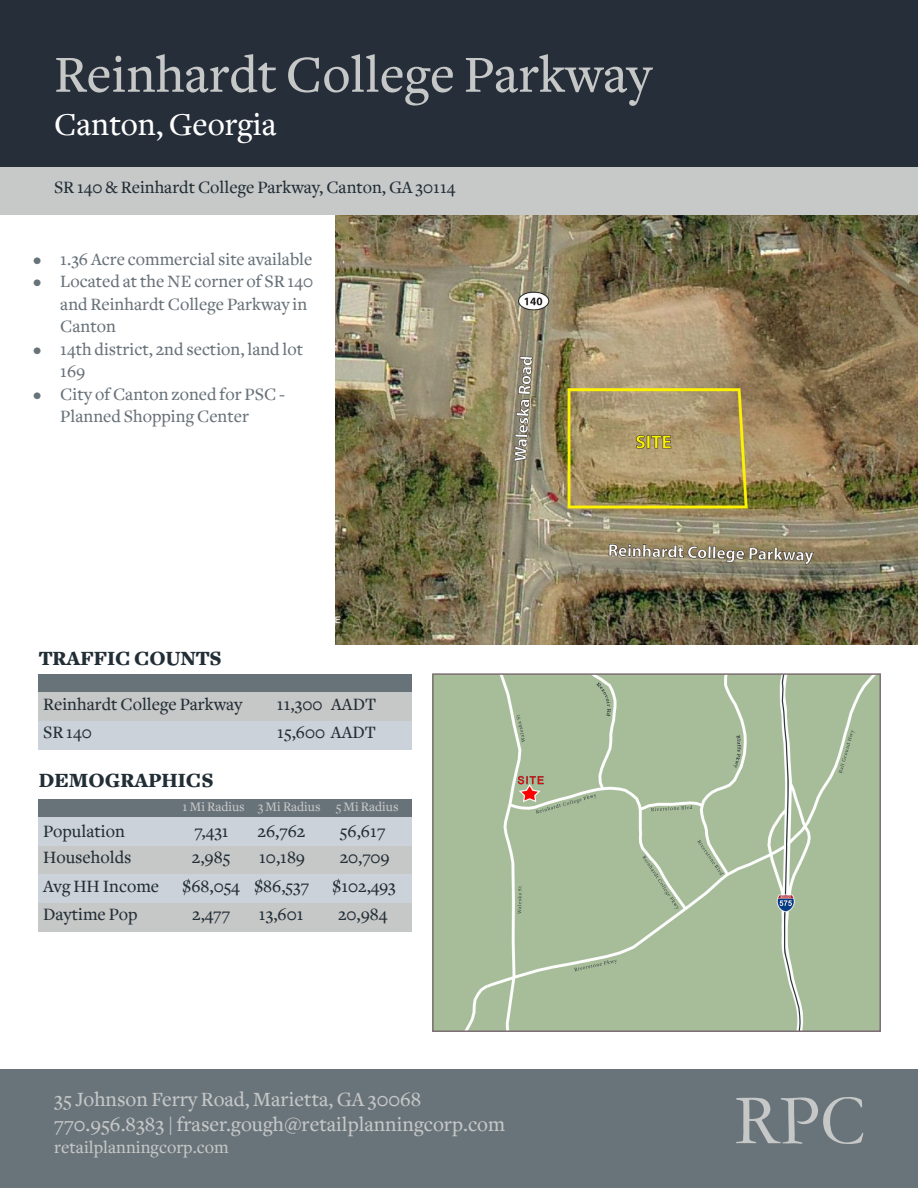
<style>
.page{position:relative;width:918px;height:1188px;background:#fff}
.page>*{position:absolute;margin:0;border:0;box-sizing:border-box;transform-origin:0 0}
.t1{font:72px "Garamond";color:#c6c7c7}
.t2{font:500 54px "Freight Text";color:#c6c7c7}
.t3{font:500 33px "Freight Text";color:#fff}
.t4{font:500 21px "Freight Text";color:#c6c7c7}
.t5{font:900 21px "Freight Text";color:#222e36}
.t6{font:500 18px "Freight Text";color:#222e36}
.t7{font:500 18px/22.5px "Freight Text";color:#687279}
.t8{font:500 18px "Freight Text";color:#c6c7c7}
.t9{font:500 13.5px "Freight Text";color:#c6c7c7}
</style>
<div class="page">
<div style="left:0;top:1069px;width:918px;height:119px;background:#69747a"></div>
<div style="left:0;top:0;width:918px;height:167px;background:#262e39"></div>
<div style="left:0;top:167px;width:918px;height:48px;background:#c7c9c9"></div>
<div style="left:39px;top:674px;width:373px;height:19px;background:#687279"></div>
<div style="left:39px;top:799px;width:373px;height:19px;background:#687279"></div>
<div style="left:39px;top:693px;width:373px;height:28px;background:#c6c7c7"></div>
<div style="left:39px;top:846px;width:373px;height:28px;background:#c6c7c7"></div>
<div style="left:39px;top:903px;width:373px;height:28px;background:#c6c7c7"></div>
<div style="left:39px;top:818px;width:373px;height:28px;background:#ccd2d9"></div>
<div style="left:39px;top:721px;width:373px;height:28px;background:#ccd2d9"></div>
<div style="left:39px;top:874px;width:373px;height:29px;background:#ccd2d9"></div>
<img style="left:336px;top:215px;width:582px;height:429px">
<img style="left:435px;top:676px;width:443px;height:353px">
<div style="left:432px;top:673px;width:449px;height:359px;border:2px solid #7b6e73"></div>
<p class="t2" style="left:54px;top:45px;width:599px">Reinhardt College Parkway</p>
<p class="t3" style="left:54px;top:107px;width:224px">Canton, Georgia</p>
<p class="t6" style="left:54px;top:177px;width:403px">SR 140 &amp; Reinhardt College Parkway, Canton, GA 30114</p>
<p class="t7" style="left:33px;top:248px;width:281px">• 1.36 Acre commercial site available</p>
<p class="t7" style="left:60px;top:271px;width:254px;text-indent:-27px">• Located at the NE corner of SR 140 and Reinhardt College Parkway in<br>Canton</p>
<p class="t7" style="left:60px;top:338px;width:244px;text-indent:-27px">• 14th district, 2nd section, land lot<br>169</p>
<p class="t7" style="left:33px;top:383px;width:253px;text-align:center">• City of Canton zoned for PSC -<br>Planned Shopping Center</p>
<p class="t5" style="left:39px;top:647px;width:185px">TRAFFIC COUNTS</p>
<p class="t6" style="left:43px;top:694px;width:201px">Reinhardt College Parkway</p>
<p class="t6" style="left:277px;top:694px;width:101px">11,300 AADT</p>
<p class="t6" style="left:43px;top:723px;width:50px">SR 140</p>
<p class="t6" style="left:277px;top:723px;width:100px">15,600 AADT</p>
<p class="t5" style="left:39px;top:768px;width:176px">DEMOGRAPHICS</p>
<p class="t9" style="left:183px;top:799px;width:218px">1 Mi Radius 3 Mi Radius 5 Mi Radius</p>
<p class="t6" style="left:43px;top:821px;width:83px">Population</p>
<p class="t6" style="left:194px;top:821px;width:36px">7,431</p>
<p class="t6" style="left:258px;top:821px;width:49px">26,762</p>
<p class="t6" style="left:340px;top:821px;width:47px">56,617</p>
<p class="t6" style="left:43px;top:848px;width:90px">Households</p>
<p class="t6" style="left:192px;top:848px;width:40px">2,985</p>
<p class="t6" style="left:259px;top:848px;width:48px">10,189</p>
<p class="t6" style="left:340px;top:848px;width:52px">20,709</p>
<p class="t6" style="left:43px;top:876px;width:118px">Avg HH Income</p>
<p class="t6" style="left:182px;top:876px;width:129px">$68,054 $86,537</p>
<p class="t6" style="left:332px;top:876px;width:65px">$102,493</p>
<p class="t6" style="left:43px;top:905px;width:96px">Daytime Pop</p>
<p class="t6" style="left:192px;top:905px;width:39px">2,477</p>
<p class="t6" style="left:259px;top:905px;width:46px">13,601</p>
<p class="t6" style="left:338px;top:905px;width:51px">20,984</p>
<p class="t4" style="left:54px;top:1088px;width:369px">35 Johnson Ferry Road, Marietta, GA 30068</p>
<p class="t4" style="left:54px;top:1113px;width:452px">770.956.8383 | fraser.gough@retailplanningcorp.com</p>
<p class="t8" style="left:54px;top:1137px;width:176px">retailplanningcorp.com</p>
<p class="t1" style="left:734px;top:1072px;width:133px">RPC</p>
</div>
